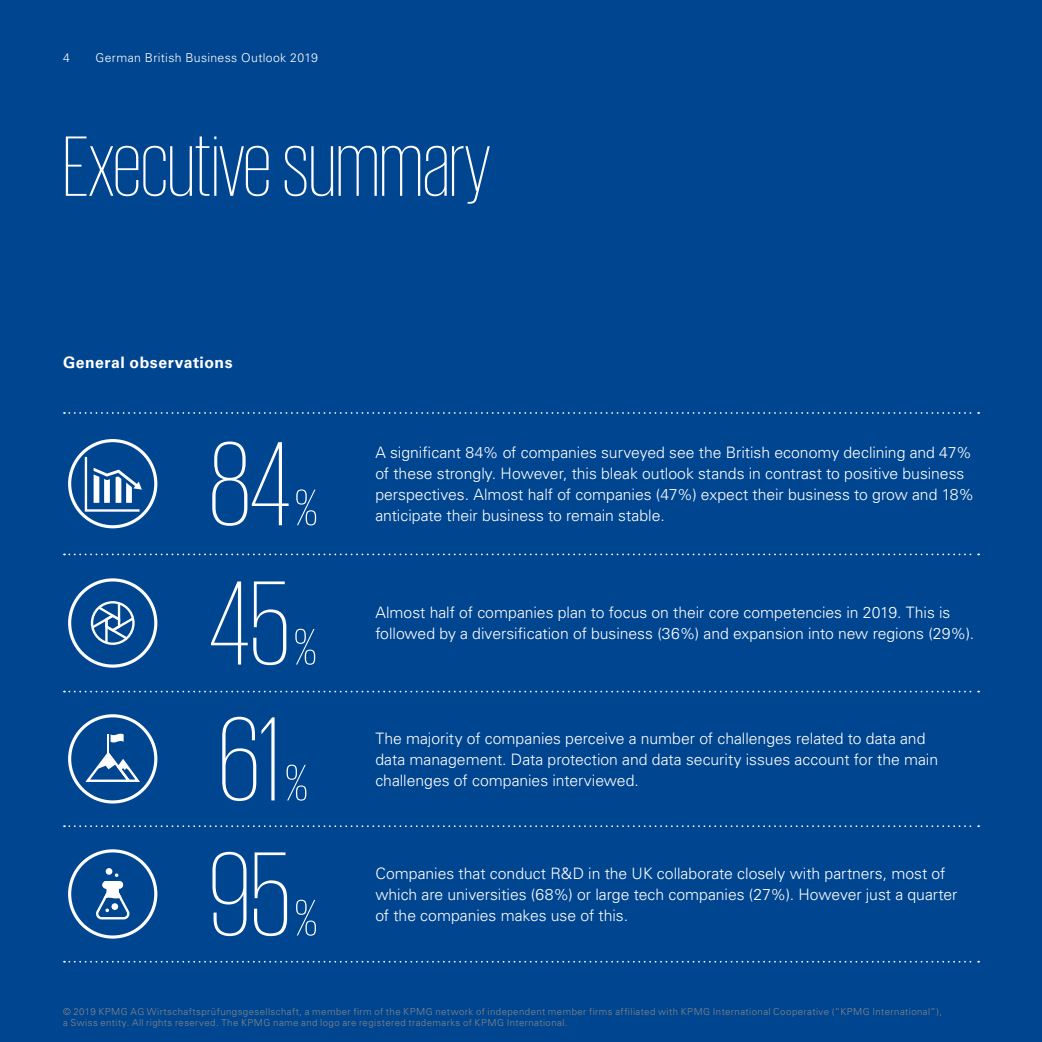
<style>
.page{position:relative;width:1042px;height:1042px;background:#00458f}
.page>*{position:absolute;margin:0;border:0;box-sizing:border-box;transform-origin:0 0}
.t1{font:200 122.5px "KPMG";color:#fff}
.t2{font:200 87.5px "KPMG";color:#fff}
.t3{font:200 52.5px "KPMG";color:#fff}
.t4{font:300 15.75px/21px "Univers LT Std";color:#fff}
.t5{font:700 15.75px "Univers LT Std";letter-spacing:.03em;color:#fff}
.t6{font:300 12.25px "Univers LT Std";letter-spacing:.03em;color:#fff}
.t7{font:300 9.62px/10.5px "Univers LT Std";letter-spacing:.045em;color:#878786}
</style>
<div class="page">
<svg style="left:64px;top:412px;width:915px;height:2px"></svg>
<svg style="left:64px;top:553px;width:915px;height:2px"></svg>
<svg style="left:64px;top:691px;width:915px;height:1px"></svg>
<svg style="left:64px;top:825px;width:915px;height:2px"></svg>
<svg style="left:64px;top:961px;width:915px;height:1px"></svg>
<svg style="left:68px;top:439px;width:89px;height:89px"></svg>
<svg style="left:68px;top:578px;width:89px;height:90px"></svg>
<svg style="left:68px;top:714px;width:89px;height:89px"></svg>
<svg style="left:68px;top:849px;width:89px;height:89px"></svg>
<p class="t6" style="left:63px;top:50px;width:8px">4</p>
<p class="t6" style="left:96px;top:50px;width:224px">German British Business Outlook 2019</p>
<h2 class="t2" style="left:63px;top:125px;width:428px">Executive summary</h2>
<p class="t5" style="left:63px;top:353px;width:171px">General observations</p>
<h1 class="t1" style="left:209px;top:426px;width:83px">84</h1>
<h3 class="t3" style="left:295px;top:482px;width:24px">%</h3>
<h1 class="t1" style="left:210px;top:565px;width:81px">45</h1>
<h3 class="t3" style="left:294px;top:622px;width:24px">%</h3>
<h1 class="t1" style="left:219px;top:701px;width:64px">61</h1>
<h3 class="t3" style="left:285px;top:758px;width:24px">%</h3>
<h1 class="t1" style="left:209px;top:836px;width:83px">95</h1>
<h3 class="t3" style="left:295px;top:893px;width:24px">%</h3>
<p class="t4" style="left:375px;top:442px;width:600px">A significant 84% of companies surveyed see the British economy declining and 47% of these strongly. However, this bleak outlook stands in contrast to positive business perspectives. Almost half of companies (47%) expect their business to grow and 18%</p>
<p class="t4" style="left:375px;top:505px;width:291px">anticipate their business to remain stable.</p>
<p class="t4" style="left:375px;top:602px;width:600px">Almost half of companies plan to focus on their core competencies in 2019. This is followed by a diversification of business (36%) and expansion into new regions (29%).</p>
<p class="t4" style="left:375px;top:727px;width:564px">The majority of companies perceive a number of challenges related to data and data management. Data protection and data security issues account for the main challenges of companies interviewed.</p>
<p class="t4" style="left:375px;top:862px;width:584px">Companies that conduct R&amp;D in the UK collaborate closely with partners, most of which are universities (68%) or large tech companies (27%). However just a quarter of the companies makes use of this.</p>
<p class="t7" style="left:63px;top:1006px;width:880px">© 2019 KPMG AG Wirtschaftsprüfungsgesellschaft, a member firm of the KPMG network of independent member firms affiliated with KPMG International Cooperative (“KPMG International”), a Swiss entity. All rights reserved. The KPMG name and logo are registered trademarks of KPMG International.</p>
</div>
